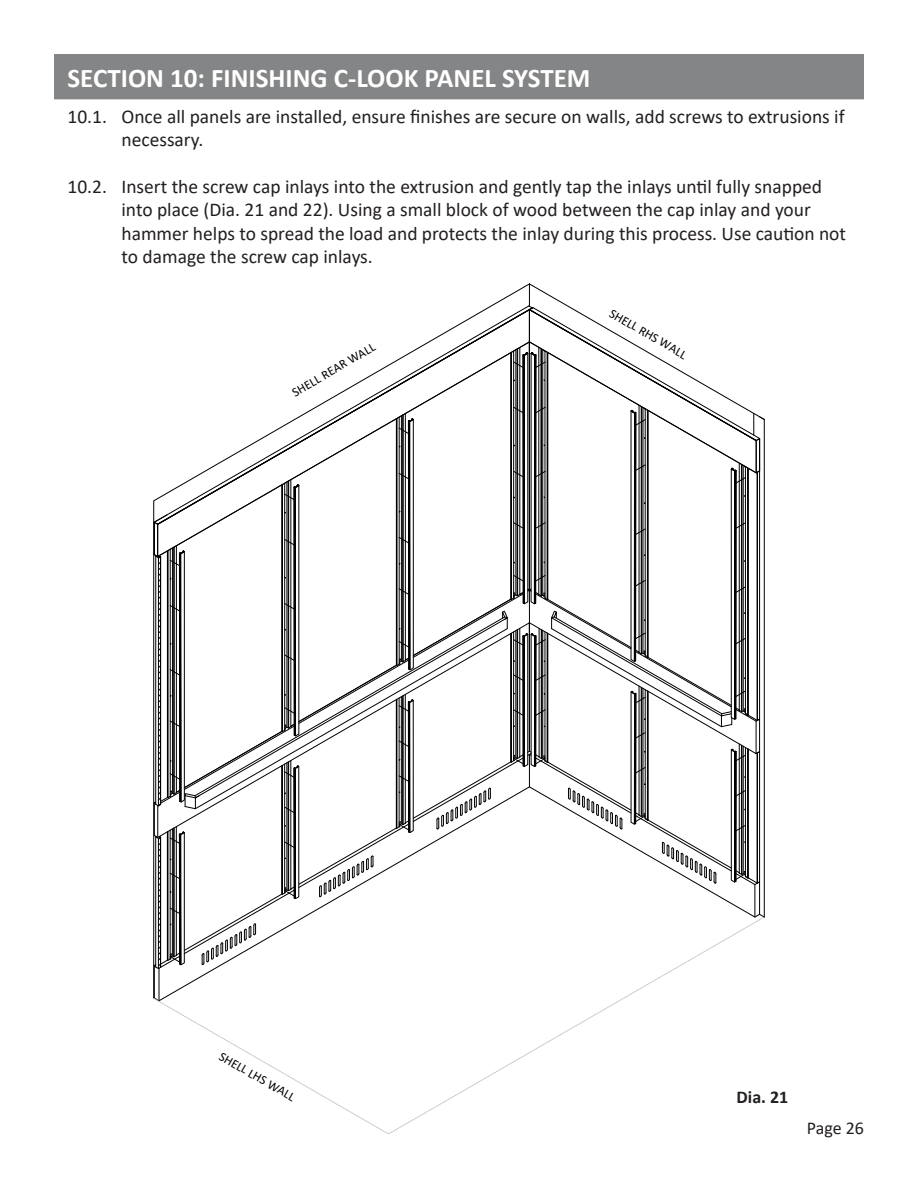
<style>
.page{position:relative;width:918px;height:1188px;background:#fff}
.page>*{position:absolute;margin:0;border:0;box-sizing:border-box;transform-origin:0 0}
.t1{font:700 27px "Calibri";color:#fff}
.t2{font:19.5px/23.4px "Calibri";color:#231f20}
.t3{font:18px "Calibri";letter-spacing:-.005em;color:#231f20}
.t4{font:700 18px "Calibri";color:#231f20}
.t5{font:12.75px "Calibri";color:#000}
</style>
<div class="page">
<div style="left:54px;top:54px;width:810px;height:45px;background:#848586"></div>
<svg style="left:153px;top:284px;width:612px;height:850px"></svg>
<p class="t1" style="left:68px;top:59px;width:525px">SECTION 10: FINISHING C-LOOK PANEL SYSTEM</p>
<p class="t2" style="left:121px;top:104px;width:725px;text-indent:-54px">10.1. Once all panels are installed, ensure finishes are secure on walls, add screws to extrusions if necessary.</p>
<p class="t2" style="left:68px;top:174px;width:756px">10.2. Insert the screw cap inlays into the extrusion and gently tap the inlays until fully snapped</p>
<p class="t2" style="left:121px;top:198px;width:726px">into place (Dia. 21 and 22). Using a small block of wood between the cap inlay and your hammer helps to spread the load and protects the inlay during this process. Use caution not to damage the screw cap inlays.</p>
<p class="t5" style="left:289px;top:385px;width:95px;rotate:-30deg">SHELL REAR WALL</p>
<p class="t5" style="left:615px;top:304px;width:89px;rotate:30deg">SHELL RHS WALL</p>
<p class="t5" style="left:225px;top:1047px;width:87px;rotate:30deg">SHELL LHS WALL</p>
<p class="t4" style="left:737px;top:1084px;width:53px">Dia. 21</p>
<p class="t3" style="left:807px;top:1116px;width:59px">Page 26</p>
</div>
